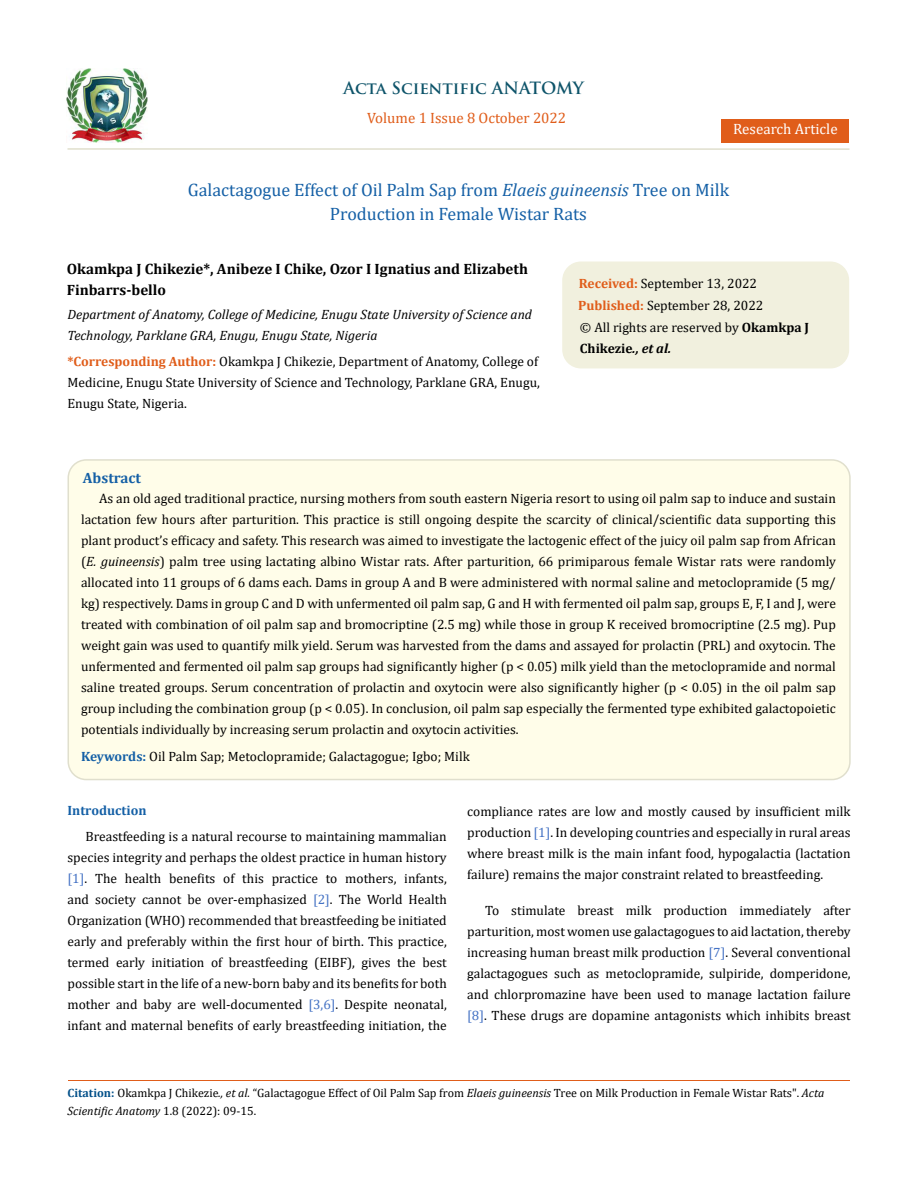
<style>
.page{position:relative;width:917px;height:1188px;background:#fff}
.page>*{position:absolute;margin:0;border:0;box-sizing:border-box;transform-origin:0 0}
.t1{font:18px/24px "Cambria";color:#1560a6;text-align:center}
.t2{font:700 16.5px "Trajan Pro";color:#0e546a}
.t3{font:700 15px/21px "Cambria";color:#000}
.t4{font:15px "Cambria";color:#e05d1a}
.t5{font:15px "Cambria";color:#fff}
.t6{font:700 15px "Cambria";color:#1560a6}
.t7{font:13.5px/21px "Cambria";color:#000;text-align:justify}
.t8{font:italic 13.5px/21px "Cambria";color:#000}
.t9{font:700 13.5px "Cambria";color:#1560a6}
.t10{font:12px/18px "Cambria";color:#000}
.s1{font-style:italic}
.s2{font-weight:700;color:#e05d1a}
.s3{font-weight:700}
.s4{font-weight:700;font-style:italic}
.s5{font-weight:700;color:#1560a6}
.s6{color:#4472c4}
.s7{font-weight:700;color:#035089}
</style>
<div class="page">
<img style="left:67px;top:68px;width:80px;height:74px">
<div style="left:721px;top:119px;width:128px;height:23px;background:#e05d1a"></div>
<div style="left:563px;top:262px;width:285px;height:106px;background:#f1f0de;border-radius:18px"></div>
<div style="left:562px;top:262px;width:287px;height:106px;border:2px solid #f1f0de;border-radius:18px"></div>
<div style="left:68px;top:460px;width:781px;height:320px;background:#fffde9;border-radius:18px"></div>
<div style="left:67px;top:459px;width:783px;height:321px;border:2px solid #e0dfcd;border-radius:18px"></div>
<hr style="left:68px;top:1081px;width:781px;height:1px;background:#e05d1a">
<hr style="left:67px;top:148px;width:782px;height:2px;background:#e0dfcd">
<p class="t2" style="left:343px;top:77px;width:242px">Acta Scientific ANATOMY</p>
<p class="t4" style="left:367px;top:109px;width:200px">Volume 1 Issue 8 October 2022</p>
<p class="t5" style="left:733px;top:120px;width:106px">Research Article</p>
<h1 class="t1" style="left:188px;top:178px;width:542px">Galactagogue Effect of Oil Palm Sap from <span class="s1">Elaeis guineensis</span> Tree on Milk<br>Production in Female Wistar Rats</h1>
<p class="t3" style="left:67px;top:258px;width:463px">Okamkpa J Chikezie*, Anibeze I Chike, Ozor I Ignatius and Elizabeth<br>Finbarrs-bello</p>
<p class="t8" style="left:67px;top:303px;width:466px">Department of Anatomy, College of Medicine, Enugu State University of Science and<br>Technology, Parklane GRA, Enugu, Enugu State, Nigeria</p>
<p class="t7" style="left:67px;top:351px;width:474px;text-align:left"><span class="s2">*Corresponding Author:</span> Okamkpa J Chikezie, Department of Anatomy, College of<br>Medicine, Enugu State University of Science and Technology, Parklane GRA, Enugu,<br>Enugu State, Nigeria.</p>
<p class="t7" style="left:578px;top:273px;width:233px;line-height:21.5px;text-align:left"><span class="s2">Received:</span> September 13, 2022<br><span class="s2">Published:</span> September 28, 2022<br>© All rights are reserved by <span class="s3">Okamkpa J<br>Chikezie</span><span class="s4">., et al.</span></p>
<p class="t6" style="left:83px;top:468px;width:60px">Abstract</p>
<p class="t7" style="left:81px;top:487px;width:756px;text-indent:18px">As an old aged traditional practice, nursing mothers from south eastern Nigeria resort to using oil palm sap to induce and sustain lactation few hours after parturition. This practice is still ongoing despite the scarcity of clinical/scientific data supporting this plant product’s efficacy and safety. This research was aimed to investigate the lactogenic effect of the juicy oil palm sap from African (<span class="s1">E. guineensis</span>) palm tree using lactating albino Wistar rats. After parturition, 66 primiparous female Wistar rats were randomly allocated into 11 groups of 6 dams each. Dams in group A and B were administered with normal saline and metoclopramide (5 mg/ kg) respectively. Dams in group C and D with unfermented oil palm sap, G and H with fermented oil palm sap, groups E, F, I and J, were treated with combination of oil palm sap and bromocriptine (2.5 mg) while those in group K received bromocriptine (2.5 mg). Pup weight gain was used to quantify milk yield. Serum was harvested from the dams and assayed for prolactin (PRL) and oxytocin. The unfermented and fermented oil palm sap groups had significantly higher (p &lt; 0.05) milk yield than the metoclopramide and normal saline treated groups. Serum concentration of prolactin and oxytocin were also significantly higher (p &lt; 0.05) in the oil palm sap group including the combination group (p &lt; 0.05). In conclusion, oil palm sap especially the fermented type exhibited galactopoietic potentials individually by increasing serum prolactin and oxytocin activities.</p>
<p class="t7" style="left:81px;top:745px;width:390px"><span class="s5">Keywords:</span> Oil Palm Sap; Metoclopramide; Galactagogue; Igbo; Milk</p>
<p class="t9" style="left:67px;top:801px;width:80px">Introduction</p>
<p class="t7" style="left:67px;top:826px;width:381px;text-indent:18px">Breastfeeding is a natural recourse to maintaining mammalian species integrity and perhaps the oldest practice in human history <span class="s6">[1]</span>. The health benefits of this practice to mothers, infants, and society cannot be over-emphasized <span class="s6">[2]</span>. The World Health Organization (WHO) recommended that breastfeeding be initiated early and preferably within the first hour of birth. This practice, termed early initiation of breastfeeding (EIBF), gives the best possible start in the life of a new-born baby and its benefits for both mother and baby are well-documented <span class="s6">[3,6]</span>. Despite neonatal, infant and maternal benefits of early breastfeeding initiation, the</p>
<p class="t7" style="left:467px;top:800px;width:385px">compliance rates are low and mostly caused by insufficient milk production <span class="s6">[1]</span>. In developing countries and especially in rural areas where breast milk is the main infant food, hypogalactia (lactation failure) remains the major constraint related to breastfeeding.</p>
<p class="t7" style="left:467px;top:899px;width:385px;text-indent:18px">To stimulate breast milk production immediately after parturition, most women use galactagogues to aid lactation, thereby increasing human breast milk production <span class="s6">[7]</span>. Several conventional galactagogues such as metoclopramide, sulpiride, domperidone, and chlorpromazine have been used to manage lactation failure <span class="s6">[8]</span>. These drugs are dopamine antagonists which inhibits breast</p>
<p class="t10" style="left:68px;top:1084px;width:758px"><span class="s7">Citation:</span> Okamkpa J Chikezie<span class="s1">., et al.</span> “Galactagogue Effect of Oil Palm Sap from <span class="s1">Elaeis guineensis</span> Tree on Milk Production in Female Wistar Rats". <span class="s1">Acta<br>Scientific Anatomy</span> 1.8 (2022): 09-15.</p>
</div>
